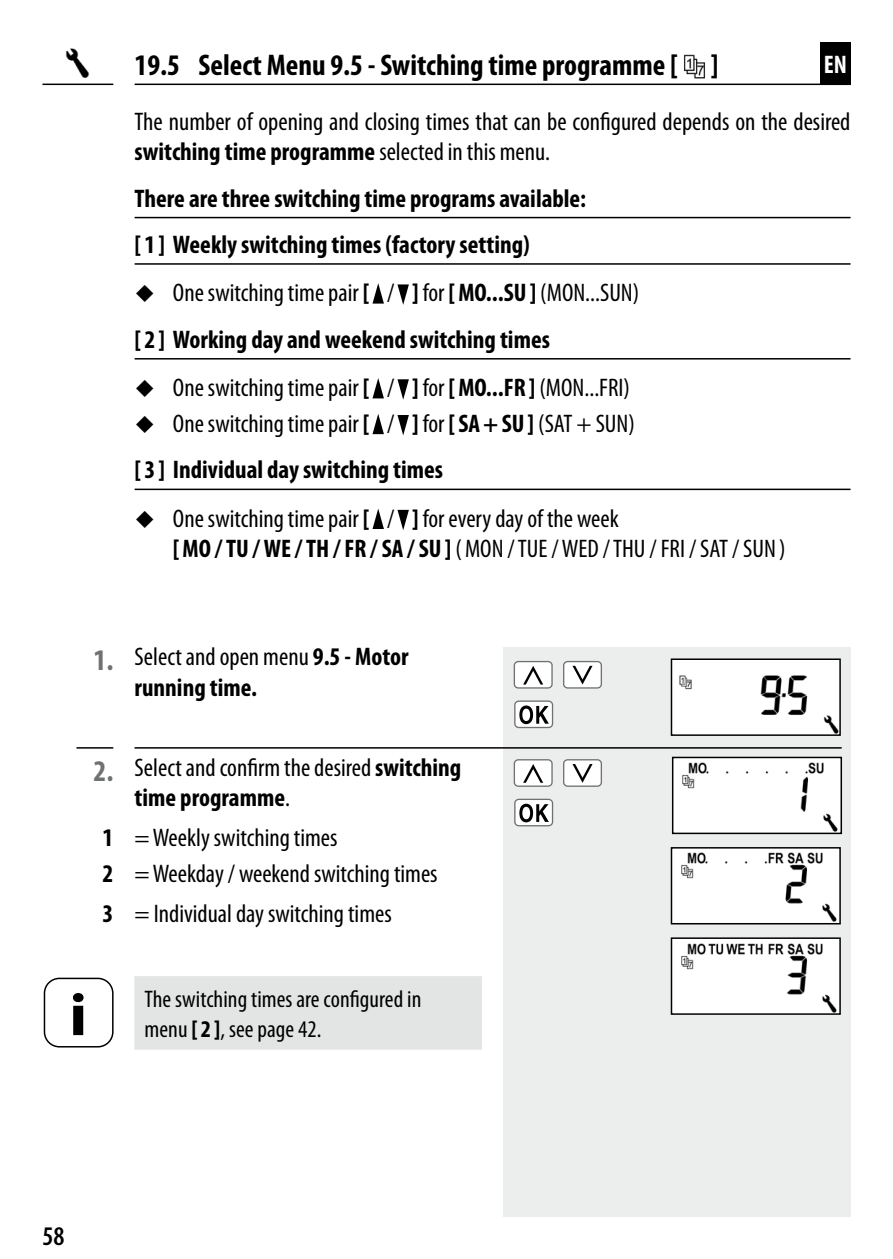
<style>
.page{position:relative;width:893px;height:1259px;background:#fff}
.page>*{position:absolute;margin:0;border:0;box-sizing:border-box;transform-origin:0 0}
.t1{font:700 60px "Myriad Pro";color:#000;scale:1.1 1}
.t2{font:700 condensed 30px "Myriad Pro";color:#000}
.t3{font:600 condensed 27px "Myriad Pro";color:#000}
.t4{font:condensed 25.5px/30.6px "Myriad Pro";color:#000}
.t5{font:700 condensed 25.5px/46.5px "Myriad Pro";color:#000}
.t6{font:700 condensed 25.5px "Myriad Pro";color:#fff}
.t7{font:condensed 24px/29.4px "Myriad Pro";letter-spacing:.005em;color:#000}
.s1{font-weight:700}
.s2{font-weight:400}
.s3{font-size:30px;color:#707172}
.s4{font-weight:700;font-size:30px;color:#707172}
</style>
<div class="page">
<div style="left:503px;top:110px;width:347px;height:1106px;background:#eceded"></div>
<hr style="left:135px;top:84px;width:715px;height:1px;background:#000">
<hr style="left:42px;top:84px;width:71px;height:1px;background:#000">
<div style="left:489px;top:96px;width:376px;height:550px;background:#fff"></div>
<img style="left:65px;top:49px;width:24px;height:28px">
<div style="left:820px;top:42px;width:30px;height:43px;background:#000"></div>
<img style="left:684px;top:54px;width:21px;height:25px">
<hr style="left:135px;top:217px;width:715px;height:1px;background:#000">
<hr style="left:135px;top:263px;width:715px;height:2px;background:#000">
<hr style="left:135px;top:358px;width:715px;height:1px;background:#000">
<hr style="left:135px;top:488px;width:715px;height:2px;background:#000">
<svg style="left:372px;top:283px;width:12px;height:20px"></svg>
<svg style="left:397px;top:284px;width:12px;height:21px"></svg>
<svg style="left:372px;top:378px;width:12px;height:20px"></svg>
<svg style="left:397px;top:379px;width:12px;height:21px"></svg>
<svg style="left:372px;top:414px;width:12px;height:20px"></svg>
<svg style="left:397px;top:415px;width:12px;height:20px"></svg>
<svg style="left:372px;top:508px;width:12px;height:21px"></svg>
<svg style="left:397px;top:510px;width:12px;height:20px"></svg>
<svg style="left:76px;top:747px;width:766px;height:1px"></svg>
<div style="left:134px;top:976px;width:348px;height:73px;background:#e3e4e4"></div>
<div style="left:44px;top:977px;width:70px;height:70px;border:2px solid #000;border-radius:15px"></div>
<img style="left:674px;top:661px;width:164px;height:72px">
<div style="left:671px;top:658px;width:170px;height:78px;border:2px solid #000"></div>
<div style="left:514px;top:661px;width:38px;height:27px;background:#fff;border-radius:4px"></div>
<div style="left:514px;top:661px;width:39px;height:27px;border:1px solid #707172;border-radius:4px"></div>
<svg style="left:523px;top:666px;width:20px;height:18px"></svg>
<div style="left:564px;top:661px;width:37px;height:27px;background:#fff;border-radius:4px"></div>
<div style="left:563px;top:661px;width:39px;height:27px;border:1px solid #707172;border-radius:4px"></div>
<svg style="left:572px;top:666px;width:21px;height:18px"></svg>
<div style="left:515px;top:701px;width:37px;height:26px;background:#fff;border-radius:4px"></div>
<div style="left:514px;top:700px;width:39px;height:28px;border:1px solid #707172;border-radius:4px"></div>
<svg style="left:519px;top:705px;width:30px;height:19px"></svg>
<div style="left:514px;top:760px;width:38px;height:26px;background:#fff;border-radius:4px"></div>
<div style="left:514px;top:759px;width:39px;height:28px;border:1px solid #707172;border-radius:4px"></div>
<svg style="left:523px;top:764px;width:20px;height:19px"></svg>
<div style="left:564px;top:760px;width:37px;height:26px;background:#fff;border-radius:4px"></div>
<div style="left:563px;top:759px;width:39px;height:28px;border:1px solid #707172;border-radius:4px"></div>
<svg style="left:572px;top:764px;width:21px;height:19px"></svg>
<div style="left:515px;top:799px;width:37px;height:26px;background:#fff;border-radius:4px"></div>
<div style="left:514px;top:798px;width:39px;height:28px;border:1px solid #707172;border-radius:4px"></div>
<svg style="left:519px;top:803px;width:30px;height:19px"></svg>
<img style="left:675px;top:759px;width:164px;height:72px">
<div style="left:672px;top:756px;width:170px;height:78px;border:2px solid #000"></div>
<img style="left:674px;top:850px;width:164px;height:71px">
<div style="left:671px;top:847px;width:170px;height:77px;border:2px solid #000"></div>
<img style="left:674px;top:940px;width:164px;height:72px">
<div style="left:671px;top:937px;width:170px;height:78px;border:2px solid #000"></div>
<p class="t2" style="left:135px;top:48px;width:586px">19.5 Select Menu 9.5 - Switching time programme [ ]</p>
<p class="t6" style="left:824px;top:51px;width:25px">EN</p>
<p class="t4" style="left:135px;top:106px;width:717px">The number of opening and closing times that can be configured depends on the desired <span class="s1">switching time programme</span> selected in this menu.</p>
<p class="t5" style="left:135px;top:175px;width:453px">There are three switching time programs available: [ 1 ] Weekly switching times (factory setting)</p>
<p class="t5" style="left:135px;top:270px;width:506px;text-indent:38px"><span class="s2">One switching time pair</span> [ <span class="s2">/</span> ] <span class="s2">for</span> [MO...SU] <span class="s2">(MON...SUN) </span>[ 2 ] Working day and weekend switching times</p>
<p class="t4" style="left:173px;top:370px;width:463px;line-height:35.7px">One switching time pair <span class="s1">[</span> / <span class="s1">]</span> for <span class="s1">[MO...FR ]</span> (MON...FRI)<br>One switching time pair <span class="s1">[</span> / <span class="s1">]</span> for <span class="s1">[SA+SU]</span> (SAT + SUN)</p>
<p class="t4" style="left:173px;top:446px;width:447px;line-height:48.6px;text-indent:-38px"><span class="s1">[ 3 ] Individual day switching times<br></span>One switching time pair <span class="s1">[</span> / <span class="s1">]</span> for every day of the week</p>
<p class="t4" style="left:173px;top:534px;width:614px"><span class="s1">[MO / TU / WE / TH / FR / SA / SU]</span> (MON / TUE / WED / THU / FRI / SAT / SUN )</p>
<p class="t5" style="left:135px;top:642px;width:276px;line-height:30.6px;text-indent:-41px"><span class="s3">1.</span> <span class="s2">Select and open menu</span> 9.5 - Motor running time.</p>
<p class="t4" style="left:135px;top:752px;width:328px;text-indent:-41px"><span class="s4">2.</span> Select and confirm the desired <span class="s1">switching time programme</span>.</p>
<p class="t4" style="left:102px;top:820px;width:337px;line-height:35.7px"><span class="s1">1</span> = Weekly switching times<br><span class="s1">2</span> = Weekday / weekend switching times</p>
<p class="t4" style="left:102px;top:899px;width:291px"><span class="s1">3</span> = Individual day switching times</p>
<h1 class="t1" style="left:69px;top:981px;width:18px">i</h1>
<p class="t7" style="left:144px;top:985px;width:278px">The switching times are configured in menu <span class="s1">[ 2 ]</span>, see page 42.</p>
<p class="t3" style="left:42px;top:1221px;width:24px">58</p>
</div>
